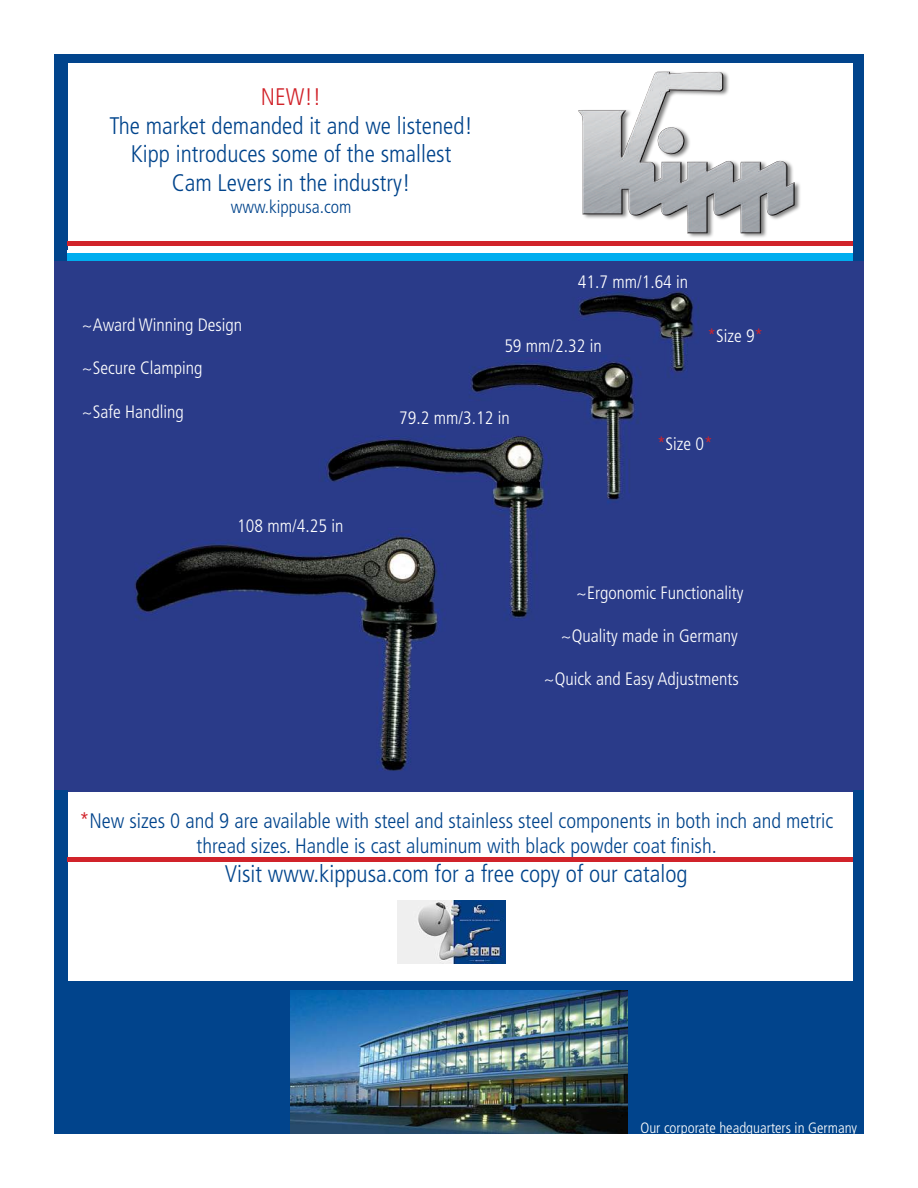
<style>
.page{position:relative;width:918px;height:1188px;background:#fff}
.page>*{position:absolute;margin:0;border:0;box-sizing:border-box;transform-origin:0 0}
.t1{font:300 condensed 24px/28.8px "Frutiger LT Std";color:#01448c;text-align:center}
.t2{font:300 condensed 24px "Frutiger LT Std";color:#d1232a}
.t3{font:300 condensed 21px/25.2px "Frutiger LT Std";color:#01448c;text-align:center}
.t4{font:300 condensed 18px "Frutiger LT Std";color:#fff}
.t5{font:300 condensed 18px "Frutiger LT Std";color:#01448c}
.t6{font:300 condensed 15px "Frutiger LT Std";color:#fff}
.s1{color:#d1232a}
</style>
<div class="page">
<img style="left:290px;top:990px;width:338px;height:144px">
<div style="left:54px;top:990px;width:236px;height:144px;background:#01448c"></div>
<div style="left:628px;top:990px;width:236px;height:144px;background:#01448c"></div>
<div style="left:103px;top:981px;width:761px;height:9px;background:#01448c"></div>
<div style="left:54px;top:981px;width:56px;height:5px;background:#01448c"></div>
<div style="left:59px;top:981px;width:44px;height:18px;background:#01448c"></div>
<hr style="left:54px;top:986px;width:27px;height:4px;background:#01448c">
<img style="left:54px;top:261px;width:810px;height:530px">
<div style="left:54px;top:54px;width:14px;height:207px;background:#01448c"></div>
<div style="left:853px;top:54px;width:11px;height:196px;background:#01448c"></div>
<div style="left:68px;top:54px;width:796px;height:9px;background:#01448c"></div>
<div style="left:859px;top:790px;width:5px;height:196px;background:#01448c"></div>
<div style="left:853px;top:246px;width:11px;height:15px;background:#01448c"></div>
<img style="left:578px;top:71px;width:222px;height:167px">
<div style="left:68px;top:253px;width:785px;height:8px;background:#00aeef"></div>
<div style="left:54px;top:790px;width:14px;height:191px;background:#01448c"></div>
<div style="left:853px;top:790px;width:8px;height:192px;background:#01448c"></div>
<div style="left:68px;top:241px;width:785px;height:5px;background:#d1232a"></div>
<hr style="left:68px;top:857px;width:785px;height:4px;background:#d1232a">
<img style="left:398px;top:901px;width:108px;height:63px">
<h1 class="t2" style="left:261px;top:83px;width:62px">NEW!!</h1>
<h1 class="t1" style="left:109px;top:111px;width:365px">The market demanded it and we listened!<br>Kipp introduces some of the smallest<br>Cam Levers in the industry!</h1>
<p class="t5" style="left:231px;top:196px;width:122px">www.kippusa.com</p>
<p class="t4" style="left:82px;top:315px;width:162px">~Award Winning Design</p>
<p class="t4" style="left:82px;top:358px;width:122px">~Secure Clamping</p>
<p class="t4" style="left:82px;top:401px;width:103px">~Safe Handling</p>
<p class="t4" style="left:578px;top:272px;width:112px">41.7 mm/1.64 in</p>
<p class="t4" style="left:504px;top:335px;width:99px">59 mm/2.32 in</p>
<p class="t4" style="left:707px;top:326px;width:57px"><span class="s1">*</span>Size 9<span class="s1">*</span></p>
<p class="t4" style="left:399px;top:407px;width:112px">79.2 mm/3.12 in</p>
<p class="t4" style="left:237px;top:516px;width:108px">108 mm/4.25 in</p>
<p class="t4" style="left:657px;top:434px;width:57px"><span class="s1">*</span>Size 0<span class="s1">*</span></p>
<p class="t4" style="left:576px;top:583px;width:169px">~Ergonomic Functionality</p>
<p class="t4" style="left:561px;top:626px;width:178px">~Quality made in Germany</p>
<p class="t4" style="left:544px;top:669px;width:196px">~Quick and Easy Adjustments</p>
<p class="t3" style="left:79px;top:808px;width:755px"><span class="s1">*</span>New sizes 0 and 9 are available with steel and stainless steel components in both inch and metric thread sizes. Handle is cast aluminum with black powder coat finish.</p>
<h1 class="t1" style="left:225px;top:860px;width:464px">Visit www.kippusa.com for a free copy of our catalog</h1>
<p class="t6" style="left:640px;top:1119px;width:218px">Our corporate headquarters in Germany</p>
</div>
